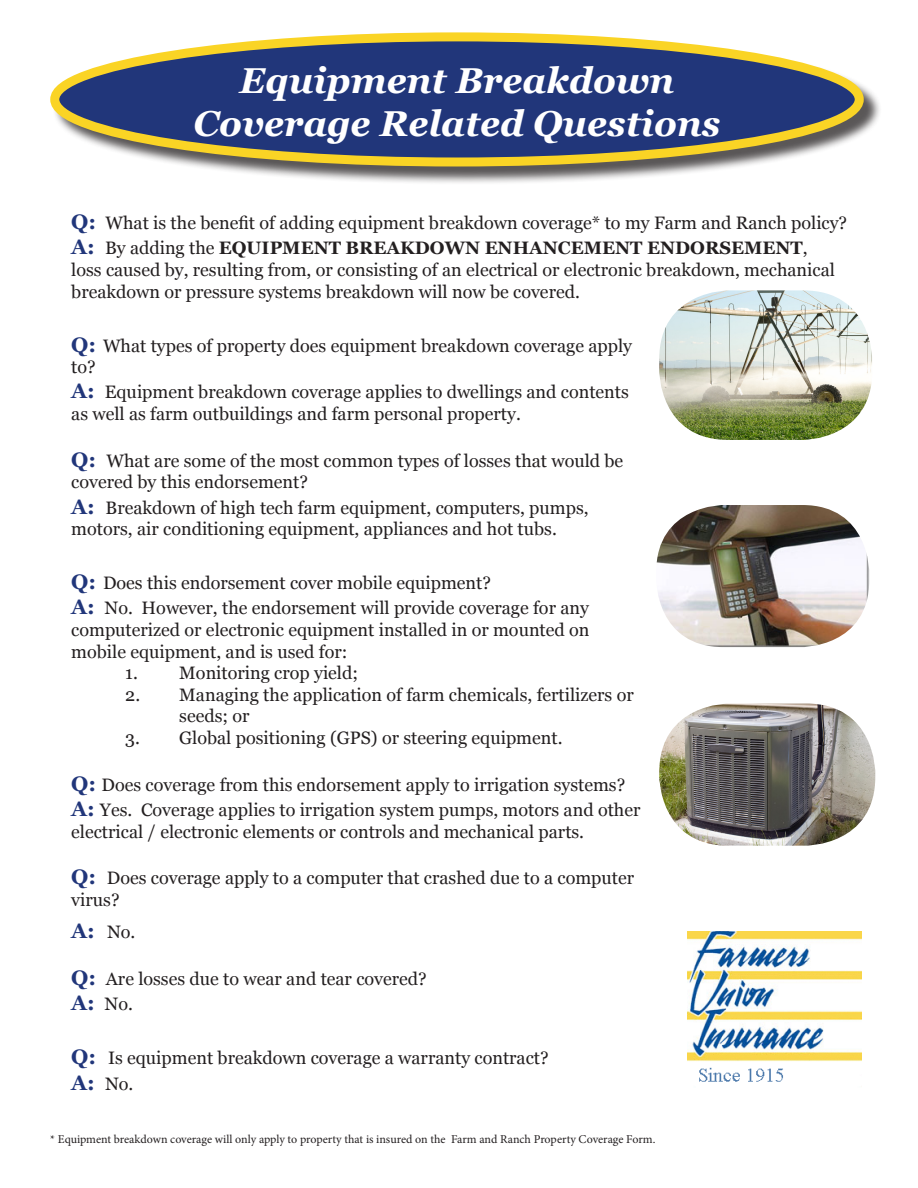
<style>
.page{position:relative;width:918px;height:1188px;background:#fff}
.page>*{position:absolute;margin:0;border:0;box-sizing:border-box;transform-origin:0 0}
.t1{font:italic 700 36px "Georgia";color:#fff}
.t2{font:18px/21.6px "Georgia";color:#231f20}
.t3{font:12px "Minion Pro";letter-spacing:-.005em;color:#231f20}
.s1{font-weight:700;font-size:21px;color:#21367a}
.s2{font-weight:700}
</style>
<div class="page">
<img style="left:688px;top:932px;width:174px;height:150px">
<img style="left:659px;top:290px;width:213px;height:150px">
<div style="left:53px;top:35px;width:829px;height:150px;background:#231f20;opacity:.75"></div>
<div style="left:55px;top:37px;width:804px;height:125px;background:#21367a;border-radius:50%"></div>
<div style="left:50px;top:32px;width:814px;height:135px;border:9px solid #fad425;border-radius:50%"></div>
<img style="left:659px;top:704px;width:216px;height:142px">
<img style="left:656px;top:505px;width:213px;height:142px">
<p class="t1" style="left:240px;top:57px;width:436px">Equipment Breakdown</p>
<p class="t1" style="left:194px;top:100px;width:528px">Coverage Related Questions</p>
<p class="t2" style="left:71px;top:213px;width:778px"><span class="s1">Q:</span> What is the benefit of adding equipment breakdown coverage* to my Farm and Ranch policy?</p>
<p class="t2" style="left:71px;top:238px;width:765px"><span class="s1">A:</span> By adding the <span class="s2">EQUIPMENT BREAKDOWN ENHANCEMENT ENDORSEMENT</span>, loss caused by, resulting from, or consisting of an electrical or electronic breakdown, mechanical breakdown or pressure systems breakdown will now be covered.</p>
<p class="t2" style="left:71px;top:335px;width:562px"><span class="s1">Q:</span> What types of property does equipment breakdown coverage apply to?</p>
<p class="t2" style="left:71px;top:382px;width:559px"><span class="s1">A:</span> Equipment breakdown coverage applies to dwellings and contents as well as farm outbuildings and farm personal property.</p>
<p class="t2" style="left:71px;top:450px;width:554px"><span class="s1">Q:</span> What are some of the most common types of losses that would be covered by this endorsement?</p>
<p class="t2" style="left:71px;top:497px;width:519px"><span class="s1">A:</span> Breakdown of high tech farm equipment, computers, pumps, motors, air conditioning equipment, appliances and hot tubs.</p>
<p class="t2" style="left:71px;top:573px;width:421px"><span class="s1">Q:</span> Does this endorsement cover mobile equipment?</p>
<p class="t2" style="left:71px;top:598px;width:520px;text-align:justify"><span class="s1">A:</span> No. However, the endorsement will provide coverage for any computerized or electronic equipment installed in or mounted on mobile equipment, and is used for:</p>
<p class="t2" style="left:125px;top:663px;width:234px">1. Monitoring crop yield;</p>
<p class="t2" style="left:179px;top:684px;width:456px;text-indent:-54px">2. Managing the application of farm chemicals, fertilizers or seeds; or</p>
<p class="t2" style="left:125px;top:727px;width:439px">3. Global positioning (GPS) or steering equipment.</p>
<p class="t2" style="left:71px;top:774px;width:556px"><span class="s1">Q:</span> Does coverage from this endorsement apply to irrigation systems?</p>
<p class="t2" style="left:71px;top:799px;width:571px"><span class="s1">A:</span> Yes. Coverage applies to irrigation system pumps, motors and other electrical / electronic elements or controls and mechanical parts.</p>
<p class="t2" style="left:71px;top:868px;width:564px"><span class="s1">Q:</span> Does coverage apply to a computer that crashed due to a computer virus?</p>
<p class="t2" style="left:71px;top:922px;width:66px"><span class="s1">A:</span> No.</p>
<p class="t2" style="left:71px;top:969px;width:357px"><span class="s1">Q:</span> Are losses due to wear and tear covered?</p>
<p class="t2" style="left:71px;top:994px;width:63px"><span class="s1">A:</span> No.</p>
<p class="t2" style="left:71px;top:1048px;width:479px"><span class="s1">Q:</span> Is equipment breakdown coverage a warranty contract?</p>
<p class="t2" style="left:71px;top:1073px;width:64px"><span class="s1">A:</span> No.</p>
<p class="t3" style="left:50px;top:1131px;width:607px">* Equipment breakdown coverage will only apply to property that is insured on the Farm and Ranch Property Coverage Form.</p>
</div>
